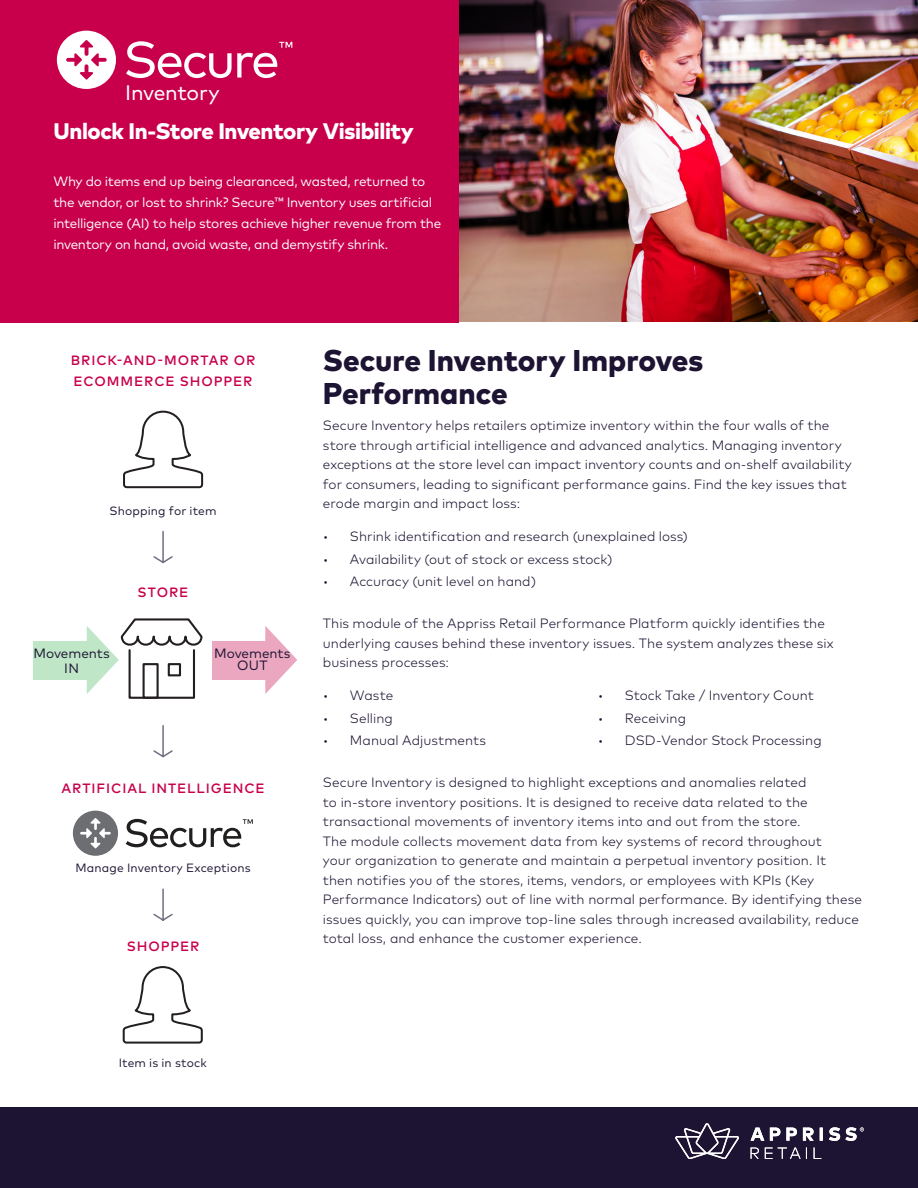
<style>
.page{position:relative;width:918px;height:1188px;background:#fff}
.page>*{position:absolute;margin:0;border:0;box-sizing:border-box;transform-origin:0 0}
.Headline_1{font:800 30px/33px "Mark OT";color:#1d1332}
.Page_Headline{font:800 22.5px "Mark OT";letter-spacing:-.02em;color:#fff}
.Body_1{font:21px "Mark OT";letter-spacing:-.015em;color:#fff}
.Body_1-2{font:300 13.5px/19.5px "Mark OT";letter-spacing:.005em;color:#1d1332}
.Page_Headline-2{font:13.5px/21px "Mark OT";letter-spacing:-.025em;color:#fff}
.Stylistic_Heading{font:500 13.5px/21px "Mark OT";letter-spacing:.07em;color:#c8004b}
.Sidebar_Text{font:13.5px/12px "Mark OT";color:#1d1332;text-align:center}
.Paragraph_Style_1{font:12px "Mark OT";letter-spacing:.015em;color:#1d1332}
</style>
<div class="page">
<div style="left:0;top:1107px;width:918px;height:81px;background:#1d1332"></div>
<svg style="left:751px;top:1127px;width:113px;height:14px"></svg>
<svg style="left:675px;top:1124px;width:64px;height:35px"></svg>
<svg style="left:751px;top:1147px;width:70px;height:12px"></svg>
<div style="left:0;top:0;width:459px;height:322px;background:#c8004b"></div>
<svg style="left:126px;top:41px;width:166px;height:37px"></svg>
<svg style="left:57px;top:31px;width:59px;height:58px"></svg>
<img style="left:459px;top:0;width:459px;height:322px">
<svg style="left:126px;top:819px;width:127px;height:28px"></svg>
<svg style="left:73px;top:811px;width:45px;height:45px"></svg>
<div style="left:212px;top:641px;width:54px;height:38px;background:#eba6c0"></div>
<svg style="left:265px;top:626px;width:32px;height:68px"></svg>
<div style="left:33px;top:641px;width:55px;height:38px;background:#bee6c7"></div>
<svg style="left:153px;top:531px;width:20px;height:33px"></svg>
<svg style="left:153px;top:725px;width:20px;height:33px"></svg>
<svg style="left:153px;top:888px;width:20px;height:33px"></svg>
<svg style="left:123px;top:411px;width:80px;height:77px"></svg>
<svg style="left:87px;top:618px;width:115px;height:76px"></svg>
<div style="left:129px;top:649px;width:66px;height:50px;border:2px solid #231f20"></div>
<div style="left:143px;top:663px;width:16px;height:36px;border:2px solid #231f20"></div>
<div style="left:168px;top:663px;width:13px;height:13px;border:2px solid #231f20"></div>
<svg style="left:123px;top:966px;width:80px;height:78px"></svg>
<p class="Body_1" style="left:125px;top:79px;width:96px">Inventory</p>
<p class="Page_Headline" style="left:53px;top:117px;width:362px">Unlock In-Store Inventory Visibility</p>
<p class="Page_Headline-2" style="left:53px;top:170px;width:389px">Why do items end up being clearanced, wasted, returned to the vendor, or lost to shrink? Secure™ Inventory uses artificial intelligence (AI) to help stores achieve higher revenue from the inventory on hand, avoid waste, and demystify shrink.</p>
<p class="Stylistic_Heading" style="left:71px;top:349px;width:186px">BRICK-AND-MORTAR OR<br>ECOMMERCE SHOPPER</p>
<p class="Paragraph_Style_1" style="left:110px;top:504px;width:109px">Shopping for item</p>
<p class="Sidebar_Text" style="left:33px;top:645px;width:78px;line-height:15px">Movements<br>IN</p>
<p class="Stylistic_Heading" style="left:138px;top:581px;width:52px">STORE</p>
<p class="Sidebar_Text" style="left:214px;top:647px;width:78px">Movements<br>OUT</p>
<p class="Stylistic_Heading" style="left:61px;top:777px;width:205px">ARTIFICIAL INTELLIGENCE</p>
<p class="Paragraph_Style_1" style="left:75px;top:861px;width:177px">Manage Inventory Exceptions</p>
<p class="Stylistic_Heading" style="left:127px;top:935px;width:74px">SHOPPER</p>
<p class="Headline_1" style="left:323px;top:343px;width:382px">Secure Inventory Improves<br>Performance</p>
<p class="Body_1-2" style="left:323px;top:416px;width:531px">Secure Inventory helps retailers optimize inventory within the four walls of the store through artificial intelligence and advanced analytics. Managing inventory exceptions at the store level can impact inventory counts and on-shelf availability for consumers, leading to significant performance gains. Find the key issues that erode margin and impact loss:</p>
<p class="Body_1-2" style="left:323px;top:527px;width:367px">• Shrink identification and research (unexplained loss)</p>
<p class="Body_1-2" style="left:323px;top:549px;width:291px">• Availability (out of stock or excess stock)</p>
<p class="Body_1-2" style="left:323px;top:572px;width:215px">• Accuracy (unit level on hand)</p>
<p class="Body_1-2" style="left:323px;top:614px;width:512px">This module of the Appriss Retail Performance Platform quickly identifies the underlying causes behind these inventory issues. The system analyzes these six business processes:</p>
<p class="Body_1-2" style="left:323px;top:686px;width:72px">• Waste</p>
<p class="Body_1-2" style="left:323px;top:708px;width:72px">• Selling</p>
<p class="Body_1-2" style="left:323px;top:731px;width:165px">• Manual Adjustments</p>
<p class="Body_1-2" style="left:598px;top:686px;width:217px">• Stock Take / Inventory Count</p>
<p class="Body_1-2" style="left:598px;top:708px;width:90px">• Receiving</p>
<p class="Body_1-2" style="left:598px;top:731px;width:225px">• DSD-Vendor Stock Processing</p>
<p class="Body_1-2" style="left:323px;top:773px;width:541px">Secure Inventory is designed to highlight exceptions and anomalies related<br>to in-store inventory positions. It is designed to receive data related to the transactional movements of inventory items into and out from the store.<br>The module collects movement data from key systems of record throughout<br>your organization to generate and maintain a perpetual inventory position. It<br>then notifies you of the stores, items, vendors, or employees with KPIs (Key Performance Indicators) out of line with normal performance. By identifying these issues quickly, you can improve top-line sales through increased availability, reduce total loss, and enhance the customer experience.</p>
<p class="Paragraph_Style_1" style="left:119px;top:1055px;width:90px">Item is in stock</p>
</div>
